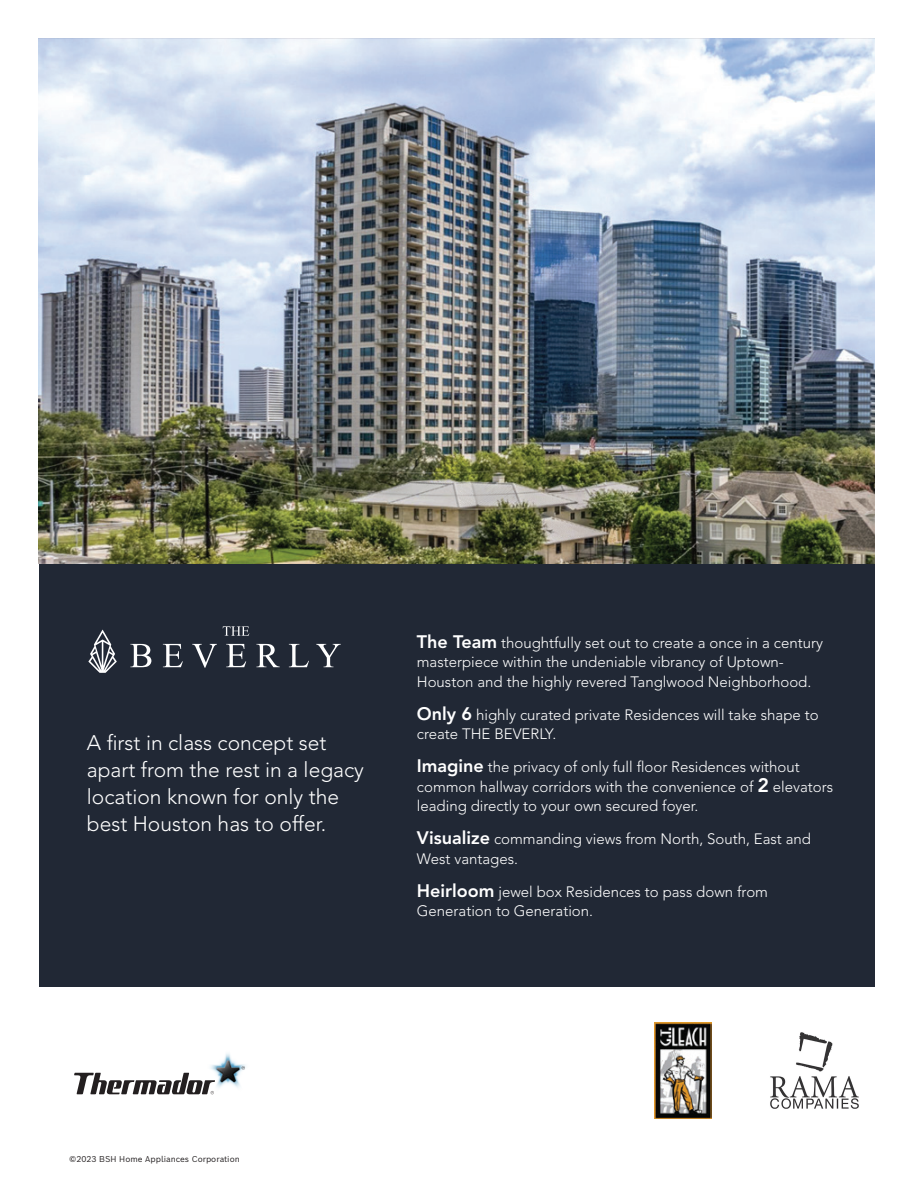
<style>
.page{position:relative;width:918px;height:1188px;background:#fff}
.page>*{position:absolute;margin:0;border:0;box-sizing:border-box;transform-origin:0 0}
.t1{font:300 21px/27px "Avenir LT Std";color:#fff}
.t2{font:300 15px/19.5px "Avenir LT Std";color:#fff}
.t3{font:8.25px "Bosch Sans";color:#231f20}
.s1{font-weight:800;font-size:18px}
.s2{font-weight:800;font-size:19.5px}
</style>
<div class="page">
<div style="left:39px;top:564px;width:836px;height:423px;background:#212835"></div>
<img style="left:654px;top:1023px;width:58px;height:96px">
<img style="left:770px;top:1032px;width:89px;height:77px">
<img style="left:39px;top:39px;width:836px;height:525px">
<img style="left:204px;top:1053px;width:42px;height:42px">
<svg style="left:74px;top:1060px;width:171px;height:34px"></svg>
<svg style="left:88px;top:630px;width:29px;height:43px"></svg>
<svg style="left:223px;top:626px;width:26px;height:10px"></svg>
<svg style="left:130px;top:644px;width:21px;height:23px"></svg>
<svg style="left:163px;top:644px;width:20px;height:23px"></svg>
<svg style="left:192px;top:644px;width:25px;height:24px"></svg>
<svg style="left:226px;top:644px;width:20px;height:23px"></svg>
<svg style="left:256px;top:644px;width:24px;height:23px"></svg>
<svg style="left:289px;top:644px;width:20px;height:23px"></svg>
<svg style="left:316px;top:644px;width:25px;height:23px"></svg>
<p class="t1" style="left:87px;top:730px;width:279px">A first in class concept set apart from the rest in a legacy location known for only the best Houston has to offer.</p>
<p class="t2" style="left:417px;top:633px;width:408px"><span class="s1">The Team</span> thoughtfully set out to create a once in a century masterpiece within the undeniable vibrancy of Uptown-<br>Houston and the highly revered Tanglwood Neighborhood.</p>
<p class="t2" style="left:417px;top:705px;width:403px"><span class="s1">Only 6</span> highly curated private Residences will take shape to create THE BEVERLY.</p>
<p class="t2" style="left:417px;top:757px;width:418px"><span class="s1">Imagine</span> the privacy of only full floor Residences without common hallway corridors with the convenience of <span class="s2">2</span> elevators leading directly to your own secured foyer.</p>
<p class="t2" style="left:417px;top:829px;width:396px"><span class="s1">Visualize</span> commanding views from North, South, East and<br>West vantages.</p>
<p class="t2" style="left:417px;top:882px;width:353px"><span class="s1">Heirloom</span> jewel box Residences to pass down from<br>Generation to Generation.</p>
<p class="t3" style="left:69px;top:1152px;width:172px">©2023 BSH Home Appliances Corporation</p>
</div>
